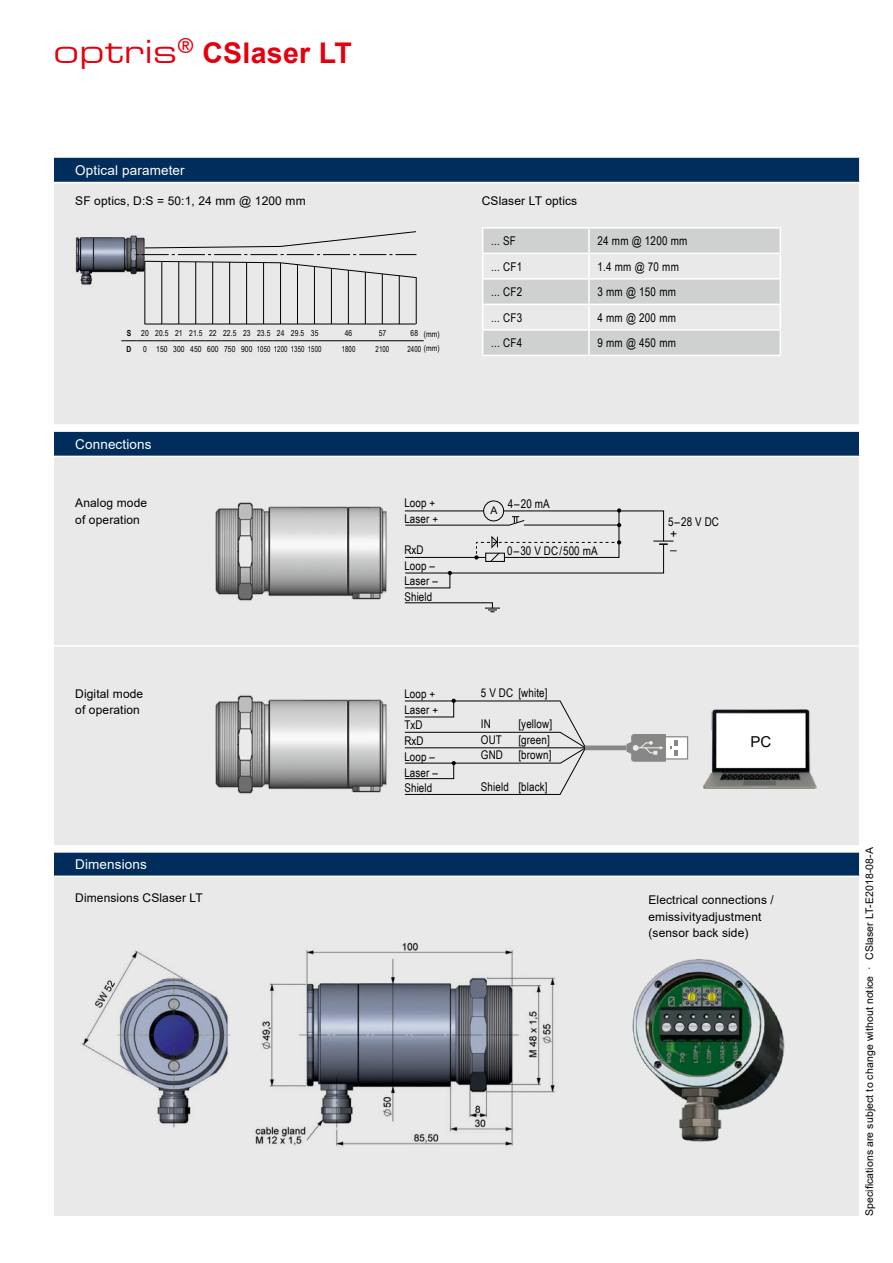
<style>
.page{position:relative;width:893px;height:1263px;background:#fff}
.page>*{position:absolute;margin:0;border:0;box-sizing:border-box;transform-origin:0 0}
.t1{font:700 28.5px "Arial";letter-spacing:.01em;color:#e3000f}
.t2{font:15px "Arial";color:#000}
.t3{font:13.5px "Arial";letter-spacing:.01em;color:#fff}
.t4{font:12px/15.8px "Arial Narrow";letter-spacing:.01em;color:#000}
.t5{font:12px/16.5px "Arial";letter-spacing:.01em;color:#000}
.t6{font:10.5px "Arial";letter-spacing:.01em;color:#000}
.t7{font:8.25px "Arial Narrow";letter-spacing:.01em;color:#000}
.t8{font:8.25px "Arial Narrow";letter-spacing:.01em;color:#000;scale:.9 1}
.t9{font:700 8.25px "Arial Narrow";color:#000}
.s1{font-family:"Eurostile Ex Two Normal";font-weight:400;font-size:31.5px}
.s2{font-weight:700}
</style>
<div class="page">
<div style="left:54px;top:179px;width:805px;height:1037px;background:#e9e9e9"></div>
<hr style="left:482px;top:227px;width:107px;height:2px;background:#fff">
<hr style="left:589px;top:227px;width:192px;height:2px;background:#fff">
<hr style="left:482px;top:355px;width:107px;height:1px;background:#fff">
<hr style="left:589px;top:355px;width:192px;height:1px;background:#fff">
<svg style="left:482px;top:228px;width:299px;height:127px"></svg>
<hr style="left:49px;top:645px;width:816px;height:2px;background:#fff">
<img style="left:215px;top:502px;width:172px;height:99px">
<svg style="left:484px;top:501px;width:20px;height:20px"></svg>
<div style="left:483px;top:501px;width:21px;height:20px;border:1px solid #000;border-radius:50%"></div>
<svg style="left:404px;top:602px;width:96px;height:10px"></svg>
<img style="left:215px;top:695px;width:172px;height:99px">
<img style="left:703px;top:709px;width:114px;height:79px">
<svg style="left:404px;top:699px;width:183px;height:96px"></svg>
<div style="left:585px;top:745px;width:41px;height:5px;background:#878786"></div>
<div style="left:665px;top:736px;width:23px;height:23px;background:#fff;border:1px solid #878786"></div>
<svg style="left:626px;top:734px;width:52px;height:28px"></svg>
<svg style="left:404px;top:508px;width:270px;height:81px"></svg>
<img style="left:75px;top:235px;width:60px;height:50px">
<hr style="left:144px;top:261px;width:1px;height:63px;background:#000">
<hr style="left:162px;top:261px;width:1px;height:63px;background:#000">
<hr style="left:178px;top:262px;width:1px;height:62px;background:#000">
<hr style="left:195px;top:262px;width:1px;height:62px;background:#000">
<hr style="left:212px;top:262px;width:1px;height:62px;background:#000">
<hr style="left:229px;top:262px;width:1px;height:62px;background:#000">
<hr style="left:246px;top:263px;width:1px;height:61px;background:#000">
<hr style="left:263px;top:263px;width:1px;height:61px;background:#000">
<hr style="left:280px;top:263px;width:1px;height:61px;background:#000">
<hr style="left:297px;top:265px;width:1px;height:59px;background:#000">
<hr style="left:314px;top:267px;width:1px;height:57px;background:#000">
<hr style="left:331px;top:268px;width:1px;height:56px;background:#000">
<hr style="left:348px;top:270px;width:1px;height:54px;background:#000">
<hr style="left:365px;top:272px;width:1px;height:52px;background:#000">
<hr style="left:382px;top:274px;width:1px;height:50px;background:#000">
<hr style="left:399px;top:276px;width:1px;height:48px;background:#000">
<hr style="left:416px;top:277px;width:1px;height:47px;background:#000">
<svg style="left:135px;top:231px;width:282px;height:48px"></svg>
<svg style="left:121px;top:340px;width:303px;height:1px"></svg>
<hr style="left:145px;top:324px;width:271px;height:1px;background:#000">
<div style="left:54px;top:157px;width:806px;height:26px;background:#002d5b"></div>
<hr style="left:54px;top:156px;width:806px;height:2px;background:#fff">
<svg style="left:859px;top:158px;width:1px;height:24px"></svg>
<hr style="left:54px;top:182px;width:806px;height:1px;background:#fff">
<div style="left:54px;top:431px;width:806px;height:25px;background:#002d5b"></div>
<svg style="left:859px;top:432px;width:1px;height:24px"></svg>
<hr style="left:54px;top:456px;width:806px;height:1px;background:#fff">
<div style="left:54px;top:851px;width:806px;height:25px;background:#002d5b"></div>
<svg style="left:859px;top:853px;width:1px;height:22px"></svg>
<hr style="left:54px;top:875px;width:806px;height:2px;background:#fff">
<img style="left:81px;top:942px;width:474px;height:204px">
<img style="left:632px;top:959px;width:153px;height:183px">
<div style="left:47px;top:845px;width:817px;height:8px;background:#fff"></div>
<div style="left:47px;top:424px;width:820px;height:8px;background:#fff"></div>
<h1 class="t1" style="left:54px;top:32px;width:300px"><span class="s1">optris</span><sup>®</sup> CSlaser LT</h1>
<p class="t3" style="left:75px;top:161px;width:111px">Optical parameter</p>
<p class="t5" style="left:75px;top:193px;width:232px">SF optics, D:S = 50:1, 24 mm @ 1200 mm</p>
<p class="t5" style="left:482px;top:193px;width:97px">CSlaser LT optics</p>
<p class="t7" style="left:127px;top:327px;width:193px"><span class="s2">S</span> 20 20.5 21 21.5 22 22.5 23 23.5 24 29.5 35</p>
<p class="t7" style="left:345px;top:327px;width:9px">46</p>
<p class="t7" style="left:379px;top:327px;width:9px">57</p>
<p class="t7" style="left:411px;top:328px;width:31px">68 (mm)</p>
<p class="t9" style="left:127px;top:342px;width:6px">D</p>
<p class="t7" style="left:143px;top:343px;width:180px">0 150 300 450 600 750 900 1050 1200 1350 1500</p>
<p class="t8" style="left:342px;top:343px;width:17px">1800</p>
<p class="t8" style="left:376px;top:343px;width:17px">2100</p>
<p class="t8" style="left:407px;top:342px;width:37px">2400 (mm)</p>
<p class="t3" style="left:75px;top:435px;width:78px">Connections</p>
<p class="t5" style="left:75px;top:495px;width:73px">Analog mode of operation</p>
<p class="t4" style="left:404px;top:495px;width:35px">Loop +<br>Laser +</p>
<p class="t4" style="left:404px;top:542px;width:35px">RxD<br>Loop –<br>Laser –<br>Shield</p>
<p class="t4" style="left:491px;top:232px;width:26px">... SF</p>
<p class="t4" style="left:597px;top:232px;width:91px">24 mm @ 1200 mm</p>
<p class="t4" style="left:491px;top:258px;width:32px">... CF1</p>
<p class="t4" style="left:597px;top:258px;width:83px">1.4 mm @ 70 mm</p>
<p class="t4" style="left:491px;top:284px;width:32px">... CF2</p>
<p class="t4" style="left:597px;top:284px;width:80px">3 mm @ 150 mm</p>
<p class="t4" style="left:491px;top:309px;width:32px">... CF3</p>
<p class="t4" style="left:597px;top:309px;width:80px">4 mm @ 200 mm</p>
<p class="t4" style="left:491px;top:335px;width:32px">... CF4</p>
<p class="t4" style="left:597px;top:335px;width:80px">9 mm @ 450 mm</p>
<p class="t6" style="left:491px;top:503px;width:9px">A</p>
<p class="t4" style="left:508px;top:495px;width:43px">4 – 20 mA</p>
<p class="t4" style="left:507px;top:542px;width:92px">0 – 30 V DC / 500 mA</p>
<p class="t4" style="left:668px;top:513px;width:52px">5 – 28 V DC</p>
<p class="t5" style="left:670px;top:526px;width:9px;line-height:15.8px">+ –</p>
<p class="t5" style="left:75px;top:685px;width:70px">Digital mode of operation</p>
<p class="t3" style="left:75px;top:855px;width:73px">Dimensions</p>
<p class="t4" style="left:404px;top:685px;width:35px">Loop +<br>Laser +<br>TxD<br>RxD<br>Loop –<br>Laser –<br>Shield</p>
<p class="t4" style="left:481px;top:684px;width:68px">5 V DC [white]</p>
<p class="t4" style="left:481px;top:716px;width:11px">IN</p>
<p class="t4" style="left:518px;top:716px;width:35px">[yellow]</p>
<p class="t4" style="left:481px;top:731px;width:23px">OUT</p>
<p class="t4" style="left:518px;top:731px;width:33px">[green]</p>
<p class="t4" style="left:481px;top:747px;width:24px">GND</p>
<p class="t4" style="left:518px;top:747px;width:34px">[brown]</p>
<p class="t4" style="left:481px;top:778px;width:68px">Shield [black]</p>
<p class="t2" style="left:750px;top:732px;width:22px">PC</p>
<p class="t5" style="left:75px;top:889px;width:129px">Dimensions CSlaser LT</p>
<p class="t5" style="left:648px;top:892px;width:127px">Electrical connections / emissivityadjustment (sensor back side)</p>
<p class="t6" style="left:862px;top:1216px;width:370px;rotate:-90deg">Specifications are subject to change without notice · CSlaser LT-E2018-08-A</p>
</div>
